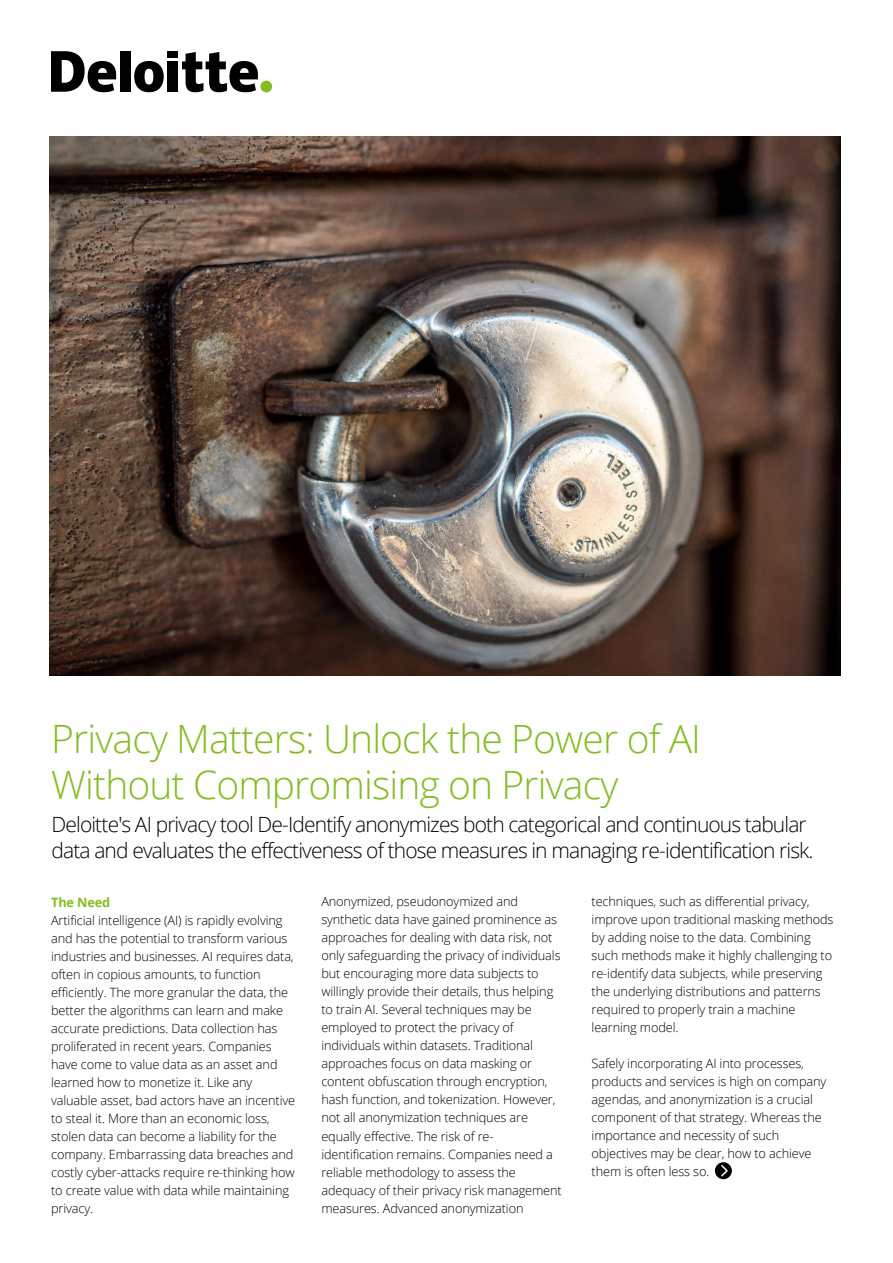
<style>
.page{position:relative;width:893px;height:1263px;background:#fff}
.page>*{position:absolute;margin:0;border:0;box-sizing:border-box;transform-origin:0 0}
.t1{font:300 39px/46.7px "Open Sans";letter-spacing:-.02em;color:#85bc22}
.t2{font:300 21px/25.2px "Open Sans";letter-spacing:-.04em;color:#000}
.t3{font:300 12.75px/18px "Open Sans";letter-spacing:-.01em;color:#000}
.t4{font:700 12.75px "Open Sans";letter-spacing:-.01em;color:#85bc22}
</style>
<div class="page">
<div style="left:260px;top:81px;width:12px;height:11px;background:#85bc22;border-radius:50%"></div>
<div style="left:120px;top:51px;width:10px;height:41px;background:#000"></div>
<svg style="left:134px;top:61px;width:30px;height:31px"></svg>
<div style="left:168px;top:61px;width:10px;height:31px;background:#000"></div>
<div style="left:168px;top:51px;width:10px;height:7px;background:#000"></div>
<svg style="left:182px;top:52px;width:76px;height:40px"></svg>
<svg style="left:715px;top:1162px;width:17px;height:17px"></svg>
<svg style="left:51px;top:51px;width:65px;height:41px"></svg>
<img style="left:49px;top:136px;width:791px;height:539px">
<h1 class="t1" style="left:51px;top:714px;width:651px">Privacy Matters: Unlock the Power of AI<br>Without Compromising on Privacy</h1>
<h2 class="t2" style="left:51px;top:811px;width:764px">Deloitte's AI privacy tool De-Identify anonymizes both categorical and continuous tabular data and evaluates the effectiveness of those measures in managing re-identification risk.</h2>
<p class="t4" style="left:51px;top:893px;width:61px">The Need</p>
<p class="t3" style="left:51px;top:911px;width:246px">Artificial intelligence (AI) is rapidly evolving and has the potential to transform various industries and businesses. AI requires data, often in copious amounts, to function efficiently. The more granular the data, the better the algorithms can learn and make accurate predictions. Data collection has proliferated in recent years. Companies have come to value data as an asset and learned how to monetize it. Like any valuable asset, bad actors have an incentive to steal it. More than an economic loss, stolen data can become a liability for the company. Embarrassing data breaches and costly cyber-attacks require re-thinking how to create value with data while maintaining privacy.</p>
<p class="t3" style="left:321px;top:892px;width:242px">Anonymized, pseudonoymized and synthetic data have gained prominence as approaches for dealing with data risk, not only safeguarding the privacy of individuals but encouraging more data subjects to willingly provide their details, thus helping to train AI. Several techniques may be employed to protect the privacy of individuals within datasets. Traditional approaches focus on data masking or content obfuscation through encryption, hash function, and tokenization. However, not all anonymization techniques are equally effective. The risk of re&shy;identification remains. Companies need a reliable methodology to assess the adequacy of their privacy risk management measures. Advanced anonymization</p>
<p class="t3" style="left:592px;top:892px;width:243px">techniques, such as differential privacy, improve upon traditional masking methods by adding noise to the data. Combining such methods make it highly challenging to re-identify data subjects, while preserving the underlying distributions and patterns required to properly train a machine learning model.</p>
<p class="t3" style="left:592px;top:1054px;width:236px">Safely incorporating AI into processes, products and services is high on company agendas, and anonymization is a crucial component of that strategy. Whereas the importance and necessity of such objectives may be clear, how to achieve them is often less so.</p>
</div>
